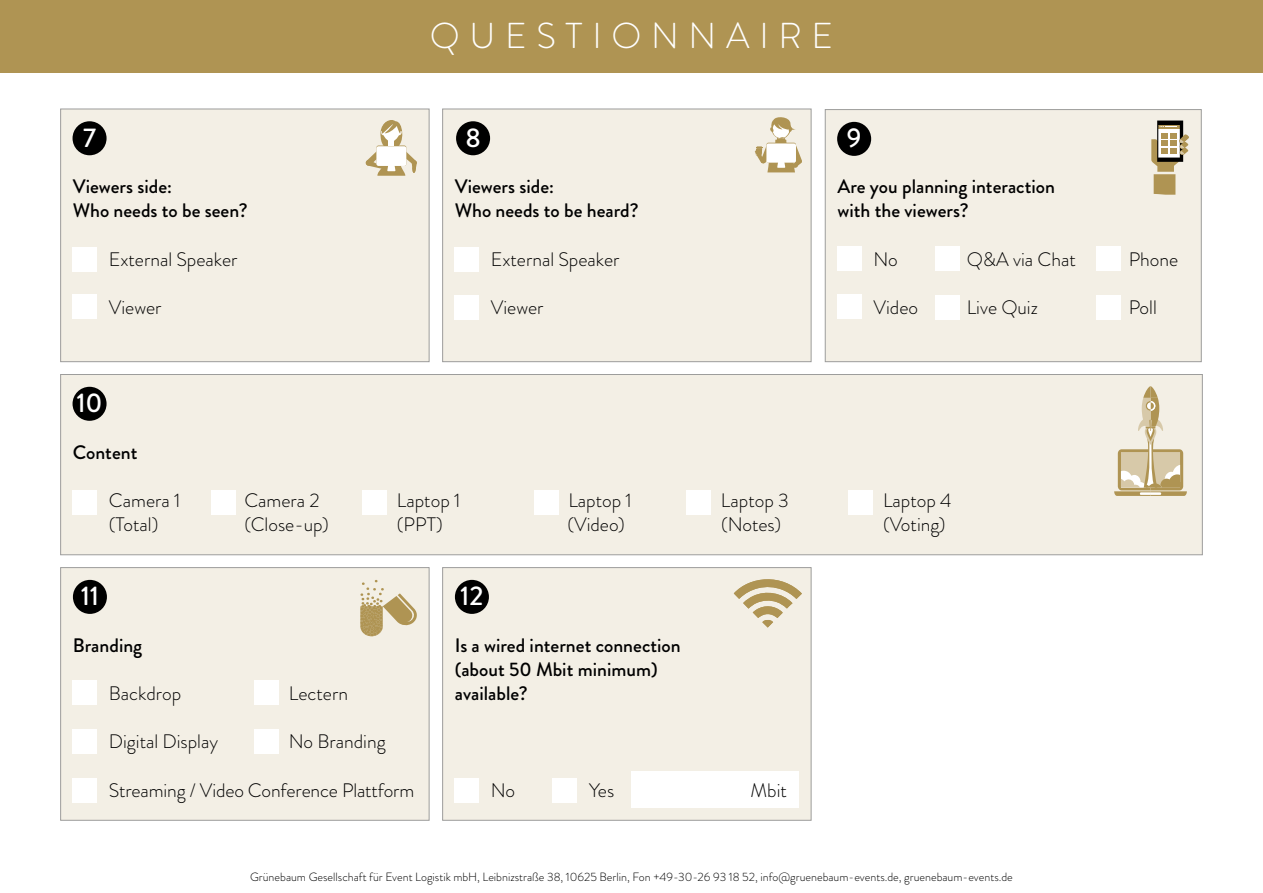
<style>
.page{position:relative;width:1263px;height:893px;background:#fff}
.page>*{position:absolute;margin:0;border:0;box-sizing:border-box;transform-origin:0 0}
.t1{font:300 36px "Brandon Grotesque";letter-spacing:.27em;color:#fff}
.t2{font:500 27px "Brandon Grotesque";color:#fff}
.t3{font:300 19.5px "Brandon Grotesque";color:#000}
.t4{font:500 19.5px/24.2px "Brandon Grotesque";color:#000}
.t5{font:300 12px "Brandon Grotesque";color:#000}
</style>
<div class="page">
<div style="left:0;top:0;width:1263px;height:72px;background:#af9453"></div>
<div style="left:442px;top:108px;width:370px;height:254px;background:#f3efe5"></div>
<div style="left:456px;top:121px;width:34px;height:34px;background:#000;border-radius:50%"></div>
<div style="left:455px;top:247px;width:24px;height:25px;background:#fff"></div>
<div style="left:455px;top:295px;width:24px;height:24px;background:#fff"></div>
<svg style="left:755px;top:116px;width:49px;height:56px"></svg>
<div style="left:60px;top:374px;width:1143px;height:181px;background:#f3efe5"></div>
<div style="left:73px;top:387px;width:34px;height:34px;background:#000;border-radius:50%"></div>
<div style="left:72px;top:491px;width:25px;height:24px;background:#fff"></div>
<div style="left:211px;top:491px;width:24px;height:24px;background:#fff"></div>
<div style="left:362px;top:491px;width:25px;height:24px;background:#fff"></div>
<div style="left:534px;top:491px;width:24px;height:24px;background:#fff"></div>
<div style="left:687px;top:491px;width:24px;height:24px;background:#fff"></div>
<div style="left:848px;top:491px;width:24px;height:24px;background:#fff"></div>
<svg style="left:1114px;top:386px;width:73px;height:110px;background:#e0d5bc"></svg>
<div style="left:442px;top:567px;width:370px;height:254px;background:#f3efe5"></div>
<div style="left:455px;top:580px;width:34px;height:34px;background:#000;border-radius:50%"></div>
<div style="left:455px;top:779px;width:24px;height:24px;background:#fff"></div>
<div style="left:552px;top:779px;width:24px;height:24px;background:#fff"></div>
<div style="left:631px;top:772px;width:168px;height:36px;background:#fff"></div>
<svg style="left:734px;top:573px;width:68px;height:55px;background:#dcd0b4"></svg>
<div style="left:60px;top:567px;width:370px;height:254px;background:#f3efe5"></div>
<div style="left:73px;top:580px;width:34px;height:34px;background:#000;border-radius:50%"></div>
<div style="left:255px;top:681px;width:24px;height:24px;background:#fff"></div>
<div style="left:255px;top:729px;width:24px;height:25px;background:#fff"></div>
<div style="left:73px;top:681px;width:24px;height:24px;background:#fff"></div>
<div style="left:73px;top:729px;width:24px;height:25px;background:#fff"></div>
<svg style="left:360px;top:580px;width:58px;height:56px;background:#d8cbab"></svg>
<div style="left:73px;top:778px;width:24px;height:24px;background:#fff"></div>
<div style="left:824px;top:109px;width:378px;height:253px;background:#f3efe5"></div>
<div style="left:837px;top:122px;width:34px;height:34px;background:#000;border-radius:50%"></div>
<div style="left:837px;top:246px;width:24px;height:24px;background:#fff"></div>
<div style="left:837px;top:294px;width:24px;height:24px;background:#fff"></div>
<div style="left:935px;top:246px;width:24px;height:24px;background:#fff"></div>
<svg style="left:1151px;top:121px;width:38px;height:74px;background:#bcaf91"></svg>
<div style="left:1096px;top:246px;width:24px;height:24px;background:#fff"></div>
<div style="left:60px;top:108px;width:370px;height:254px;background:#f3efe5"></div>
<div style="left:73px;top:121px;width:34px;height:34px;background:#000;border-radius:50%"></div>
<div style="left:72px;top:247px;width:25px;height:25px;background:#fff"></div>
<svg style="left:364px;top:118px;width:55px;height:58px"></svg>
<div style="left:389px;top:137px;width:5px;height:8px;background:#fff"></div>
<div style="left:72px;top:295px;width:25px;height:24px;background:#fff"></div>
<div style="left:935px;top:295px;width:24px;height:24px;background:#fff"></div>
<div style="left:1096px;top:295px;width:24px;height:24px;background:#fff"></div>
<h2 class="t2" style="left:83px;top:119px;width:14px">7</h2>
<p class="t4" style="left:73px;top:175px;width:176px">Viewers side:<br>Who needs to be seen?</p>
<p class="t3" style="left:109px;top:245px;width:130px">External Speaker</p>
<p class="t3" style="left:109px;top:294px;width:54px">Viewer</p>
<h2 class="t2" style="left:76px;top:384px;width:28px">10</h2>
<h1 class="t1" style="left:430px;top:11px;width:405px">QUESTIONNAIRE</h1>
<h2 class="t2" style="left:465px;top:119px;width:17px">8</h2>
<h2 class="t2" style="left:847px;top:119px;width:16px">9</h2>
<p class="t4" style="left:455px;top:175px;width:185px">Viewers side:<br>Who needs to be heard?</p>
<p class="t3" style="left:491px;top:245px;width:130px">External Speaker</p>
<p class="t3" style="left:491px;top:294px;width:54px">Viewer</p>
<p class="t4" style="left:837px;top:175px;width:219px">Are you planning interaction with the viewers?</p>
<p class="t3" style="left:873px;top:245px;width:26px">No</p>
<p class="t3" style="left:967px;top:245px;width:111px">Q&amp;A via Chat</p>
<p class="t3" style="left:1129px;top:245px;width:51px">Phone</p>
<p class="t3" style="left:873px;top:294px;width:46px">Video</p>
<p class="t3" style="left:967px;top:294px;width:73px">Live Quiz</p>
<p class="t3" style="left:1129px;top:294px;width:30px">Poll</p>
<p class="t4" style="left:73px;top:440px;width:66px">Content</p>
<p class="t3" style="left:109px;top:487px;width:73px">Camera 1</p>
<p class="t3" style="left:244px;top:487px;width:77px">Camera 2</p>
<p class="t3" style="left:397px;top:487px;width:65px">Laptop 1</p>
<p class="t3" style="left:568px;top:487px;width:65px">Laptop 1</p>
<p class="t3" style="left:721px;top:487px;width:69px">Laptop 3</p>
<p class="t3" style="left:883px;top:487px;width:70px">Laptop 4</p>
<p class="t3" style="left:109px;top:511px;width:51px">(Total)</p>
<p class="t3" style="left:244px;top:511px;width:86px">(Close-up)</p>
<p class="t3" style="left:397px;top:511px;width:47px">(PPT)</p>
<p class="t3" style="left:567px;top:511px;width:59px">(Video)</p>
<p class="t3" style="left:721px;top:511px;width:62px">(Notes)</p>
<p class="t3" style="left:883px;top:511px;width:64px">(Voting)</p>
<h2 class="t2" style="left:81px;top:577px;width:20px">11</h2>
<p class="t4" style="left:73px;top:633px;width:71px">Branding</p>
<p class="t3" style="left:109px;top:680px;width:74px">Backdrop</p>
<p class="t3" style="left:289px;top:680px;width:61px">Lectern</p>
<p class="t3" style="left:109px;top:728px;width:111px">Digital Display</p>
<p class="t3" style="left:289px;top:728px;width:98px">No Branding</p>
<p class="t3" style="left:109px;top:776px;width:307px">Streaming / Video Conference Plattform</p>
<h2 class="t2" style="left:460px;top:577px;width:25px">12</h2>
<p class="t4" style="left:455px;top:633px;width:227px">Is a wired internet connection (about 50 Mbit minimum) available?</p>
<p class="t3" style="left:491px;top:776px;width:26px">No</p>
<p class="t3" style="left:589px;top:776px;width:27px">Yes</p>
<p class="t3" style="left:751px;top:776px;width:38px">Mbit</p>
<p class="t5" style="left:250px;top:869px;width:764px">Grünebaum Gesellschaft für Event Logistik mbH, Leibnizstraße 38, 10625 Berlin, Fon +49-30-26 93 18 52, info@gruenebaum-events.de, gruenebaum-events.de</p>
</div>
